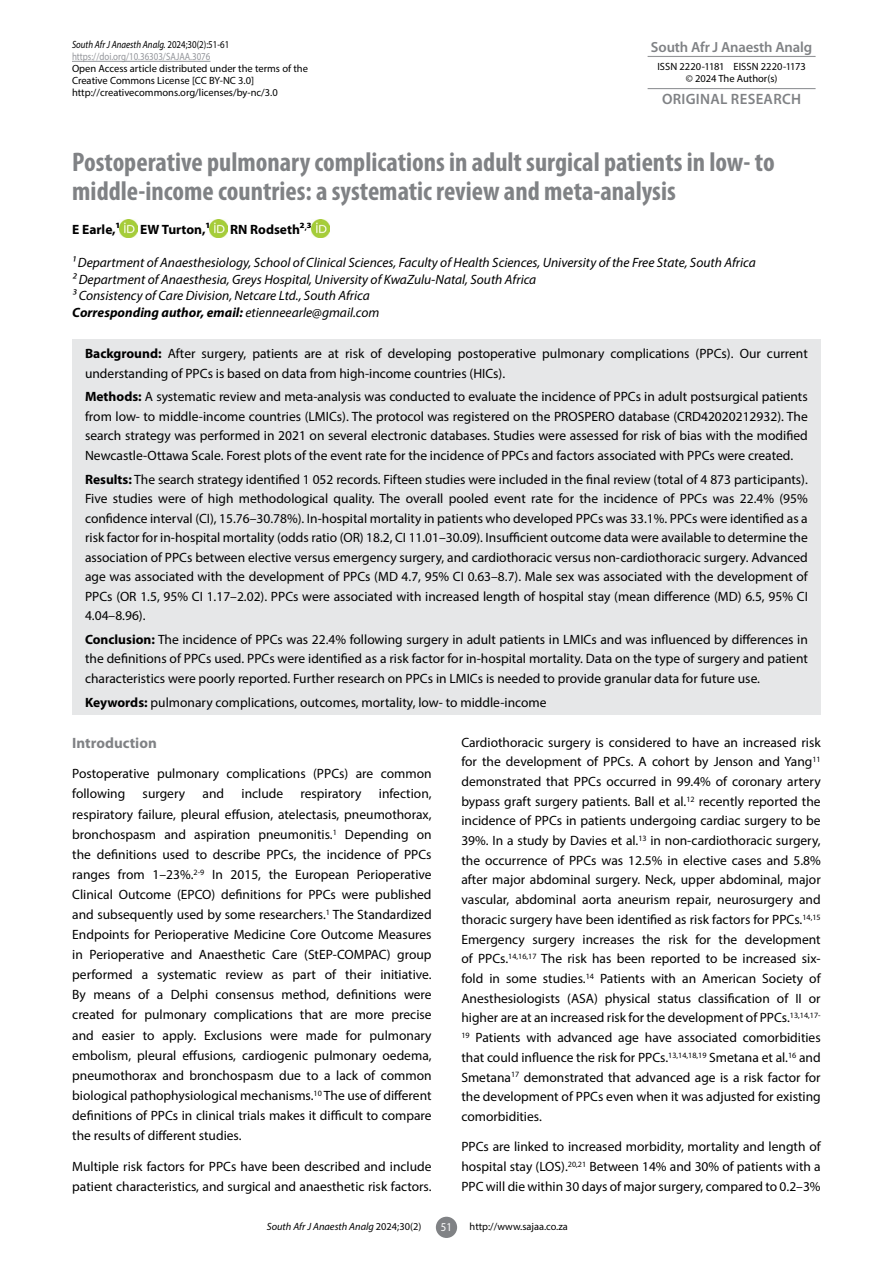
<style>
.page{position:relative;width:893px;height:1263px;background:#fff}
.page>*{position:absolute;margin:0;border:0;box-sizing:border-box;transform-origin:0 0}
.t1{font:700 condensed 27px/28.5px "Myriad Pro";color:#808285}
.t2{font:600 15px "Myriad Pro";letter-spacing:.02em;color:#808285}
.t3{font:700 15px "Myriad Pro";color:#808285}
.t4{font:600 14.7px "Myriad Pro";letter-spacing:-.01em;color:#808285}
.t5{font:13.5px/19.6px "Myriad Pro";color:#000;text-align:justify}
.t6{font:italic 13.5px/16.5px "Myriad Pro";color:#000}
.t7{font:700 13.5px "Myriad Pro";color:#000}
.t8{font:12px "Myriad Pro";color:#fff;scale:.9 1}
.t9{font:10.5px/12px "Myriad Pro";color:#000}
.t10{font:10.5px/12px "Myriad Pro";color:#93959a;scale:.85 1}
.t11{font:italic 10.5px "Myriad Pro";color:#000}
.s1{font-style:italic;color:#000}
.s2{color:#000}
.s3{font-weight:700}
.s4{font-style:normal}
</style>
<div class="page">
<div style="left:436px;top:1217px;width:21px;height:21px;background:#808285;border-radius:50%"></div>
<hr style="left:72px;top:61px;width:138px;height:1px;background:#93959a">
<hr style="left:648px;top:56px;width:168px;height:1px;background:#939598">
<hr style="left:648px;top:88px;width:168px;height:1px;background:#939598">
<div style="left:72px;top:339px;width:748px;height:376px;background:#e6e7e8"></div>
<img style="left:120px;top:220px;width:17px;height:17px">
<img style="left:210px;top:220px;width:17px;height:17px">
<img style="left:311px;top:220px;width:18px;height:17px">
<p class="t10" style="left:72px;top:39px;width:187px"><span class="s1">South Afr J Anaesth Analg.</span> <span class="s2">2024;30(2):51-61 </span>https://doi.org/10.36303/SAJAA.3076</p>
<p class="t9" style="left:72px;top:63px;width:237px">Open Access article distributed under the terms of the<br>Creative Commons License [CC BY-NC 3.0] http://creativecommons.org/licenses/by-nc/3.0</p>
<p class="t4" style="left:651px;top:37px;width:163px">South Afr J Anaesth Analg</p>
<p class="t9" style="left:657px;top:60px;width:150px;text-align:center">ISSN 2220-1181 EISSN 2220-1173 © 2024 The Author(s)</p>
<p class="t2" style="left:662px;top:90px;width:141px">ORIGINAL RESEARCH</p>
<h1 class="t1" style="left:72px;top:147px;width:704px">Postoperative pulmonary complications in adult surgical patients in low- to middle-income countries: a systematic review and meta-analysis</h1>
<p class="t7" style="left:72px;top:221px;width:49px">E Earle,1</p>
<p class="t7" style="left:140px;top:221px;width:71px">EW Turton,1</p>
<p class="t7" style="left:230px;top:221px;width:83px">RN Rodseth2<sup>,</sup>3</p>
<p class="t6" style="left:72px;top:254px;width:685px">1 Department of Anaesthesiology, School of Clinical Sciences, Faculty of Health Sciences, University of the Free State, South Africa 2 Department of Anaesthesia, Greys Hospital, University of KwaZulu-Natal, South Africa<br>3 Consistency of Care Division, Netcare Ltd., South Africa<br><span class="s3">Corresponding author, email:</span> etienneearle@gmail.com</p>
<p class="t5" style="left:85px;top:344px;width:724px"><span class="s3">Background:</span> After surgery, patients are at risk of developing postoperative pulmonary complications (PPCs). Our current understanding of PPCs is based on data from high-income countries (HICs).</p>
<p class="t5" style="left:85px;top:387px;width:724px"><span class="s3">Methods:</span> A systematic review and meta-analysis was conducted to evaluate the incidence of PPCs in adult postsurgical patients from low- to middle-income countries (LMICs). The protocol was registered on the PROSPERO database (CRD42020212932). The search strategy was performed in 2021 on several electronic databases. Studies were assessed for risk of bias with the modified Newcastle-Ottawa Scale. Forest plots of the event rate for the incidence of PPCs and factors associated with PPCs were created.</p>
<p class="t5" style="left:85px;top:469px;width:724px"><span class="s3">Results:</span> The search strategy identified 1 052 records. Fifteen studies were included in the final review (total of 4 873 participants).<br>Five studies were of high methodological quality. The overall pooled event rate for the incidence of PPCs was 22.4% (95% confidence interval (CI), 15.76–30.78%). In-hospital mortality in patients who developed PPCs was 33.1%. PPCs were identified as a risk factor for in-hospital mortality (odds ratio (OR) 18.2, CI 11.01–30.09). Insufficient outcome data were available to determine the association of PPCs between elective versus emergency surgery, and cardiothoracic versus non-cardiothoracic surgery. Advanced age was associated with the development of PPCs (MD 4.7, 95% CI 0.63–8.7). Male sex was associated with the development of PPCs (OR 1.5, 95% CI 1.17–2.02). PPCs were associated with increased length of hospital stay (mean difference (MD) 6.5, 95% CI 4.04–8.96).</p>
<p class="t5" style="left:85px;top:629px;width:724px"><span class="s3">Conclusion:</span> The incidence of PPCs was 22.4% following surgery in adult patients in LMICs and was influenced by differences in the definitions of PPCs used. PPCs were identified as a risk factor for in-hospital mortality. Data on the type of surgery and patient characteristics were poorly reported. Further research on PPCs in LMICs is needed to provide granular data for future use.</p>
<p class="t5" style="left:85px;top:692px;width:463px"><span class="s3">Keywords:</span> pulmonary complications, outcomes, mortality, low- to middle-income</p>
<p class="t3" style="left:72px;top:733px;width:86px">Introduction</p>
<p class="t5" style="left:72px;top:764px;width:361px;line-height:20.1px">Postoperative pulmonary complications (PPCs) are common following</p>
<p class="t5" style="left:72px;top:784px;width:361px;line-height:20.1px;text-indent:307px">infection, respiratory failure, pleural effusion, atelectasis, pneumothorax, bronchospasm and aspiration pneumonitis.<sup>1</sup> Depending on the definitions used to describe PPCs, the incidence of PPCs ranges from 1–23%.<sup>2-9</sup> In 2015, the European Perioperative Clinical Outcome (EPCO) definitions for PPCs were published and subsequently used by some researchers.<sup>1</sup> The Standardized Endpoints for Perioperative Medicine Core Outcome Measures in Perioperative and Anaesthetic Care (StEP-COMPAC) group performed a systematic review as part of their initiative.<br>By means of a Delphi consensus method, definitions were created for pulmonary complications that are more precise and easier to apply. Exclusions were made for pulmonary embolism, pleural effusions, cardiogenic pulmonary oedema, pneumothorax and bronchospasm due to a lack of common biological pathophysiological mechanisms.<sup>10</sup> The use of different definitions of PPCs in clinical trials makes it difficult to compare the results of different studies.</p>
<p class="t5" style="left:72px;top:1156px;width:361px;line-height:20.1px">Multiple risk factors for PPCs have been described and include patient characteristics, and surgical and anaesthetic risk factors.</p>
<p class="t5" style="left:143px;top:784px;width:44px">surgery</p>
<p class="t5" style="left:203px;top:784px;width:23px">and</p>
<p class="t5" style="left:241px;top:784px;width:43px">include</p>
<p class="t5" style="left:301px;top:784px;width:62px">respiratory</p>
<p class="t5" style="left:461px;top:732px;width:361px">Cardiothoracic surgery is considered to have an increased risk for the development of PPCs. A cohort by Jenson and Yang<sup>11 </sup>demonstrated that PPCs occurred in 99.4% of coronary artery bypass graft surgery patients. Ball et al.<sup>12</sup> recently reported the incidence of PPCs in patients undergoing cardiac surgery to be 39%. In a study by Davies et al.<sup>13</sup> in non-cardiothoracic surgery, the occurrence of PPCs was 12.5% in elective cases and 5.8% after major abdominal surgery. Neck, upper abdominal, major vascular, abdominal aorta aneurism repair, neurosurgery and thoracic surgery have been identified as risk factors for PPCs.<sup>14,15<br></sup>Emergency surgery increases the risk for the development of PPCs.<sup>14,16,17</sup> The risk has been reported to be increased six&shy;fold in some studies.<sup>14</sup> Patients with an American Society of Anesthesiologists (ASA) physical status classification of II or higher are at an increased risk for the development of PPCs.<sup>13,14,17- 19</sup> Patients with advanced age have associated comorbidities that could influence the risk for PPCs.<sup>13,14,18,19</sup> Smetana et al.<sup>16</sup> and Smetana<sup>17</sup> demonstrated that advanced age is a risk factor for the development of PPCs even when it was adjusted for existing comorbidities.</p>
<p class="t5" style="left:461px;top:1137px;width:361px">PPCs are linked to increased morbidity, mortality and length of hospital stay (LOS).<sup>20,21</sup> Between 14% and 30% of patients with a PPC will die within 30 days of major surgery, compared to 0.2–3%</p>
<p class="t11" style="left:267px;top:1220px;width:156px">South Afr J Anaesth Analg <span class="s4">2024;30(2)</span></p>
<p class="t8" style="left:441px;top:1220px;width:14px">51</p>
<p class="t9" style="left:470px;top:1220px;width:100px">http://www.sajaa.co.za</p>
</div>
